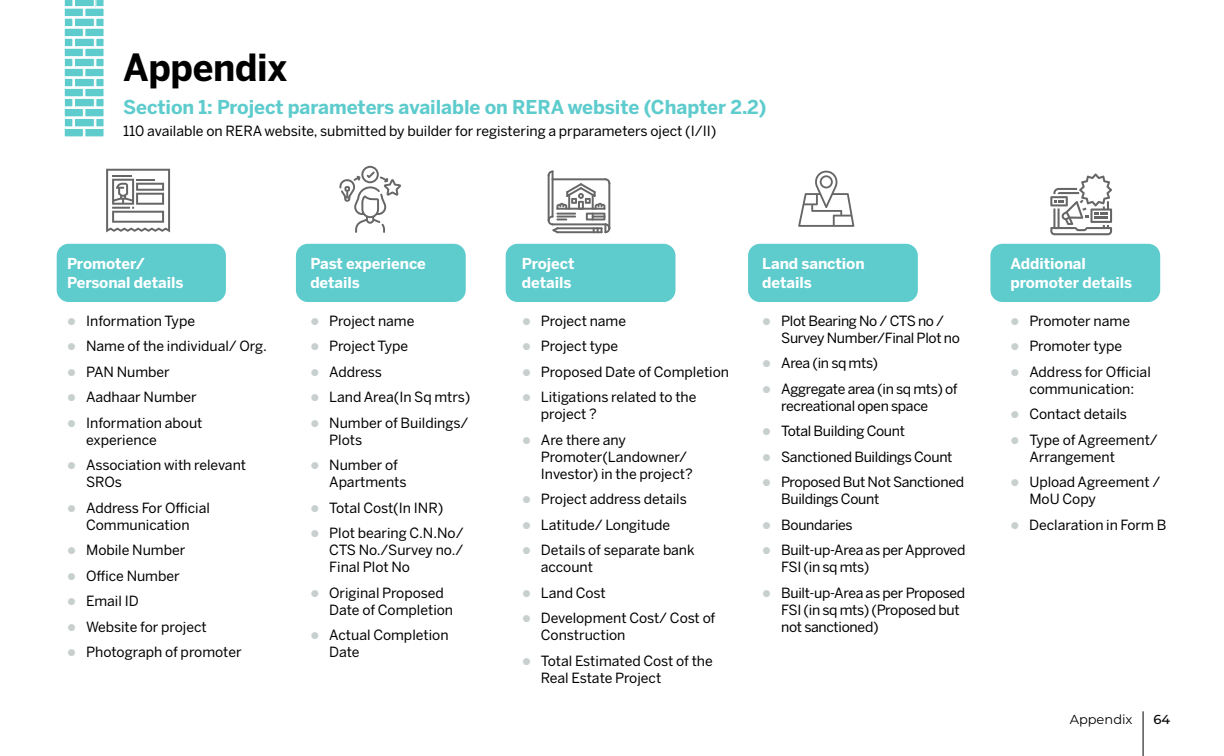
<style>
.page{position:relative;width:1224px;height:756px;background:#fff}
.page>*{position:absolute;margin:0;border:0;box-sizing:border-box;transform-origin:0 0}
.t1{font:700 37.2px "Benton Sans";letter-spacing:-.01em;color:#000}
.t2{font:700 19px "Benton Sans";letter-spacing:-.005em;color:#5ecbcd}
.t3{font:700 15px/19px "Benton Sans";letter-spacing:-.005em;color:#fff}
.t4{font:14px/17px "Benton Sans";color:#000}
.t5{font:14px/17px "Benton Sans";letter-spacing:-.02em;color:#000}
.t6{font:14px "Benton Sans";letter-spacing:-.03em;color:#000}
.t7{font:13px "Montserrat";color:#000}
.t8{font:500 13px "Montserrat";color:#000}
.s1{color:#c7d0cf}
</style>
<div class="page">
<div style="left:57px;top:244px;width:169px;height:58px;background:#5ecbcd;border-radius:12px"></div>
<div style="left:296px;top:244px;width:170px;height:58px;background:#5ecbcd;border-radius:12px"></div>
<div style="left:506px;top:244px;width:169px;height:58px;background:#5ecbcd;border-radius:12px"></div>
<div style="left:748px;top:244px;width:170px;height:58px;background:#5ecbcd;border-radius:12px"></div>
<div style="left:990px;top:244px;width:170px;height:58px;background:#5ecbcd;border-radius:12px"></div>
<div style="left:64px;top:8px;width:20px;height:9px;background:#5ecbcd;border:1px solid #fff"></div>
<div style="left:84px;top:8px;width:21px;height:9px;background:#5ecbcd;border:1px solid #fff"></div>
<svg style="left:64px;top:0;width:40px;height:7px"></svg>
<div style="left:64px;top:18px;width:9px;height:9px;background:#5ecbcd;border:1px solid #fff"></div>
<div style="left:64px;top:38px;width:9px;height:9px;background:#5ecbcd;border:1px solid #fff"></div>
<div style="left:64px;top:28px;width:20px;height:9px;background:#5ecbcd;border:1px solid #fff"></div>
<div style="left:64px;top:48px;width:20px;height:9px;background:#5ecbcd;border:1px solid #fff"></div>
<div style="left:84px;top:28px;width:21px;height:9px;background:#5ecbcd;border:1px solid #fff"></div>
<div style="left:84px;top:48px;width:21px;height:9px;background:#5ecbcd;border:1px solid #fff"></div>
<div style="left:95px;top:18px;width:10px;height:9px;background:#5ecbcd;border:1px solid #fff"></div>
<div style="left:95px;top:38px;width:10px;height:9px;background:#5ecbcd;border:1px solid #fff"></div>
<div style="left:74px;top:18px;width:21px;height:9px;background:#5ecbcd;border:1px solid #fff"></div>
<div style="left:74px;top:38px;width:21px;height:9px;background:#5ecbcd;border:1px solid #fff"></div>
<div style="left:64px;top:58px;width:9px;height:9px;background:#5ecbcd;border:1px solid #fff"></div>
<div style="left:64px;top:78px;width:9px;height:9px;background:#5ecbcd;border:1px solid #fff"></div>
<div style="left:64px;top:68px;width:20px;height:9px;background:#5ecbcd;border:1px solid #fff"></div>
<div style="left:64px;top:88px;width:20px;height:9px;background:#5ecbcd;border:1px solid #fff"></div>
<div style="left:84px;top:68px;width:21px;height:9px;background:#5ecbcd;border:1px solid #fff"></div>
<div style="left:84px;top:88px;width:21px;height:9px;background:#5ecbcd;border:1px solid #fff"></div>
<div style="left:95px;top:58px;width:10px;height:9px;background:#5ecbcd;border:1px solid #fff"></div>
<div style="left:95px;top:78px;width:10px;height:9px;background:#5ecbcd;border:1px solid #fff"></div>
<div style="left:74px;top:58px;width:21px;height:9px;background:#5ecbcd;border:1px solid #fff"></div>
<div style="left:74px;top:78px;width:21px;height:9px;background:#5ecbcd;border:1px solid #fff"></div>
<div style="left:64px;top:98px;width:9px;height:9px;background:#5ecbcd;border:1px solid #fff"></div>
<div style="left:64px;top:118px;width:9px;height:9px;background:#5ecbcd;border:1px solid #fff"></div>
<div style="left:64px;top:108px;width:20px;height:9px;background:#5ecbcd;border:1px solid #fff"></div>
<div style="left:64px;top:128px;width:20px;height:9px;background:#5ecbcd;border:1px solid #fff"></div>
<div style="left:84px;top:108px;width:21px;height:9px;background:#5ecbcd;border:1px solid #fff"></div>
<div style="left:84px;top:128px;width:21px;height:9px;background:#5ecbcd;border:1px solid #fff"></div>
<div style="left:95px;top:98px;width:10px;height:9px;background:#5ecbcd;border:1px solid #fff"></div>
<div style="left:95px;top:118px;width:10px;height:9px;background:#5ecbcd;border:1px solid #fff"></div>
<div style="left:74px;top:98px;width:21px;height:9px;background:#5ecbcd;border:1px solid #fff"></div>
<div style="left:74px;top:118px;width:21px;height:9px;background:#5ecbcd;border:1px solid #fff"></div>
<svg style="left:106px;top:169px;width:64px;height:63px"></svg>
<svg style="left:339px;top:166px;width:62px;height:67px"></svg>
<svg style="left:548px;top:171px;width:62px;height:62px"></svg>
<svg style="left:798px;top:171px;width:56px;height:56px"></svg>
<svg style="left:1050px;top:174px;width:62px;height:61px"></svg>
<hr style="left:1143px;top:711px;width:1px;height:45px;background:#000">
<h1 class="t1" style="left:123px;top:46px;width:166px">Appendix</h1>
<h2 class="t2" style="left:123px;top:96px;width:645px">Section 1: Project parameters available on RERA website (Chapter 2.2)</h2>
<p class="t4" style="left:123px;top:123px;width:595px">110 available on RERA website, submitted by builder for registering a prparameters oject (I/II)</p>
<p class="t3" style="left:67px;top:254px;width:118px">Promoter/<br>Personal details</p>
<p class="t3" style="left:310px;top:254px;width:117px">Past experience details</p>
<p class="t3" style="left:522px;top:254px;width:54px">Project details</p>
<p class="t3" style="left:762px;top:254px;width:104px">Land sanction details</p>
<p class="t3" style="left:1010px;top:254px;width:123px">Additional promoter details</p>
<p class="t4" style="left:67px;top:313px;width:129px"><span class="s1">●</span> Information Type</p>
<p class="t4" style="left:67px;top:338px;width:201px"><span class="s1">●</span> Name of the individual/ Org.</p>
<p class="t4" style="left:67px;top:364px;width:104px"><span class="s1">●</span> PAN Number</p>
<p class="t4" style="left:67px;top:389px;width:131px"><span class="s1">●</span> Aadhaar Number</p>
<p class="t4" style="left:86px;top:415px;width:118px;text-indent:-19px"><span class="s1">●</span> Information about experience</p>
<p class="t4" style="left:86px;top:457px;width:162px;text-indent:-19px"><span class="s1">●</span> Association with relevant<br>SROs</p>
<p class="t4" style="left:67px;top:500px;width:144px;text-align:center"><span class="s1">●</span> Address For Official<br>Communication</p>
<p class="t4" style="left:67px;top:542px;width:120px"><span class="s1">●</span> Mobile Number</p>
<p class="t4" style="left:67px;top:568px;width:114px"><span class="s1">●</span> Office Number</p>
<p class="t4" style="left:67px;top:593px;width:73px"><span class="s1">●</span> Email ID</p>
<p class="t4" style="left:67px;top:619px;width:141px"><span class="s1">●</span> Website for project</p>
<p class="t4" style="left:67px;top:644px;width:176px"><span class="s1">●</span> Photograph of promoter</p>
<p class="t5" style="left:781px;top:313px;width:180px;text-indent:-19px"><span class="s1">●</span> Plot Bearing No / CTS no /<br>Survey Number/Final Plot no</p>
<p class="t6" style="left:762px;top:355px;width:117px"><span class="s1">●</span> Area (in sq mts)</p>
<p class="t5" style="left:781px;top:381px;width:178px;text-indent:-19px"><span class="s1">●</span> Aggregate area (in sq mts) of recreational open space</p>
<p class="t5" style="left:762px;top:423px;width:144px"><span class="s1">●</span> Total Building Count</p>
<p class="t5" style="left:762px;top:449px;width:192px"><span class="s1">●</span> Sanctioned Buildings Count</p>
<p class="t5" style="left:781px;top:474px;width:185px;text-indent:-19px"><span class="s1">●</span> Proposed But Not Sanctioned<br>Buildings Count</p>
<p class="t5" style="left:762px;top:517px;width:92px"><span class="s1">●</span> Boundaries</p>
<p class="t5" style="left:781px;top:542px;width:186px;text-indent:-19px"><span class="s1">●</span> Built-up-Area as per Approved<br>FSI (in sq mts)</p>
<p class="t5" style="left:781px;top:585px;width:186px;text-indent:-19px"><span class="s1">●</span> Built-up-Area as per Proposed<br>FSI (in sq mts) (Proposed but not sanctioned)</p>
<p class="t4" style="left:310px;top:313px;width:106px"><span class="s1">●</span> Project name</p>
<p class="t4" style="left:310px;top:338px;width:99px"><span class="s1">●</span> Project Type</p>
<p class="t4" style="left:310px;top:364px;width:73px"><span class="s1">●</span> Address</p>
<p class="t4" style="left:310px;top:389px;width:162px"><span class="s1">●</span> Land Area(In Sq mtrs)</p>
<p class="t4" style="left:329px;top:415px;width:141px;text-indent:-19px"><span class="s1">●</span> Number of Buildings/<br>Plots</p>
<p class="t4" style="left:329px;top:457px;width:79px;text-indent:-19px"><span class="s1">●</span> Number of<br>Apartments</p>
<p class="t4" style="left:310px;top:500px;width:135px"><span class="s1">●</span> Total Cost(In INR)</p>
<p class="t4" style="left:329px;top:525px;width:136px;text-align:justify;text-indent:-19px"><span class="s1">●</span> Plot bearing C.N.No/ CTS No./Survey no./ Final Plot No</p>
<p class="t4" style="left:329px;top:585px;width:125px;text-indent:-19px"><span class="s1">●</span> Original Proposed<br>Date of Completion</p>
<p class="t4" style="left:329px;top:627px;width:121px;text-indent:-19px"><span class="s1">●</span> Actual Completion<br>Date</p>
<p class="t4" style="left:522px;top:313px;width:106px"><span class="s1">●</span> Project name</p>
<p class="t4" style="left:522px;top:338px;width:98px"><span class="s1">●</span> Project type</p>
<p class="t4" style="left:522px;top:364px;width:209px"><span class="s1">●</span> Proposed Date of Completion</p>
<p class="t4" style="left:541px;top:389px;width:157px;text-indent:-19px"><span class="s1">●</span> Litigations related to the project ?</p>
<p class="t4" style="left:541px;top:432px;width:153px;text-indent:-19px"><span class="s1">●</span> Are there any<br>Promoter(Landowner/<br>Investor) in the project?</p>
<p class="t4" style="left:522px;top:491px;width:166px"><span class="s1">●</span> Project address details</p>
<p class="t4" style="left:522px;top:517px;width:150px"><span class="s1">●</span> Latitude/ Longitude</p>
<p class="t4" style="left:541px;top:542px;width:155px;text-indent:-19px"><span class="s1">●</span> Details of separate bank account</p>
<p class="t4" style="left:522px;top:585px;width:85px"><span class="s1">●</span> Land Cost</p>
<p class="t4" style="left:541px;top:610px;width:176px;text-indent:-19px"><span class="s1">●</span> Development Cost/ Cost of<br>Construction</p>
<p class="t4" style="left:541px;top:653px;width:173px;text-indent:-19px"><span class="s1">●</span> Total Estimated Cost of the<br>Real Estate Project</p>
<p class="t4" style="left:1010px;top:313px;width:121px"><span class="s1">●</span> Promoter name</p>
<p class="t4" style="left:1010px;top:338px;width:113px"><span class="s1">●</span> Promoter type</p>
<p class="t4" style="left:1010px;top:364px;width:142px;text-align:center"><span class="s1">●</span> Address for Official communication:</p>
<p class="t4" style="left:1010px;top:406px;width:118px"><span class="s1">●</span> Contact details</p>
<p class="t4" style="left:1029px;top:432px;width:130px;text-indent:-19px"><span class="s1">●</span> Type of Agreement/<br>Arrangement</p>
<p class="t4" style="left:1029px;top:474px;width:132px;text-indent:-19px"><span class="s1">●</span> Upload Agreement /<br>MoU Copy</p>
<p class="t4" style="left:1010px;top:517px;width:157px"><span class="s1">●</span> Declaration in Form B</p>
<p class="t7" style="left:1070px;top:710px;width:64px">Appendix</p>
<p class="t8" style="left:1153px;top:710px;width:18px">64</p>
</div>
